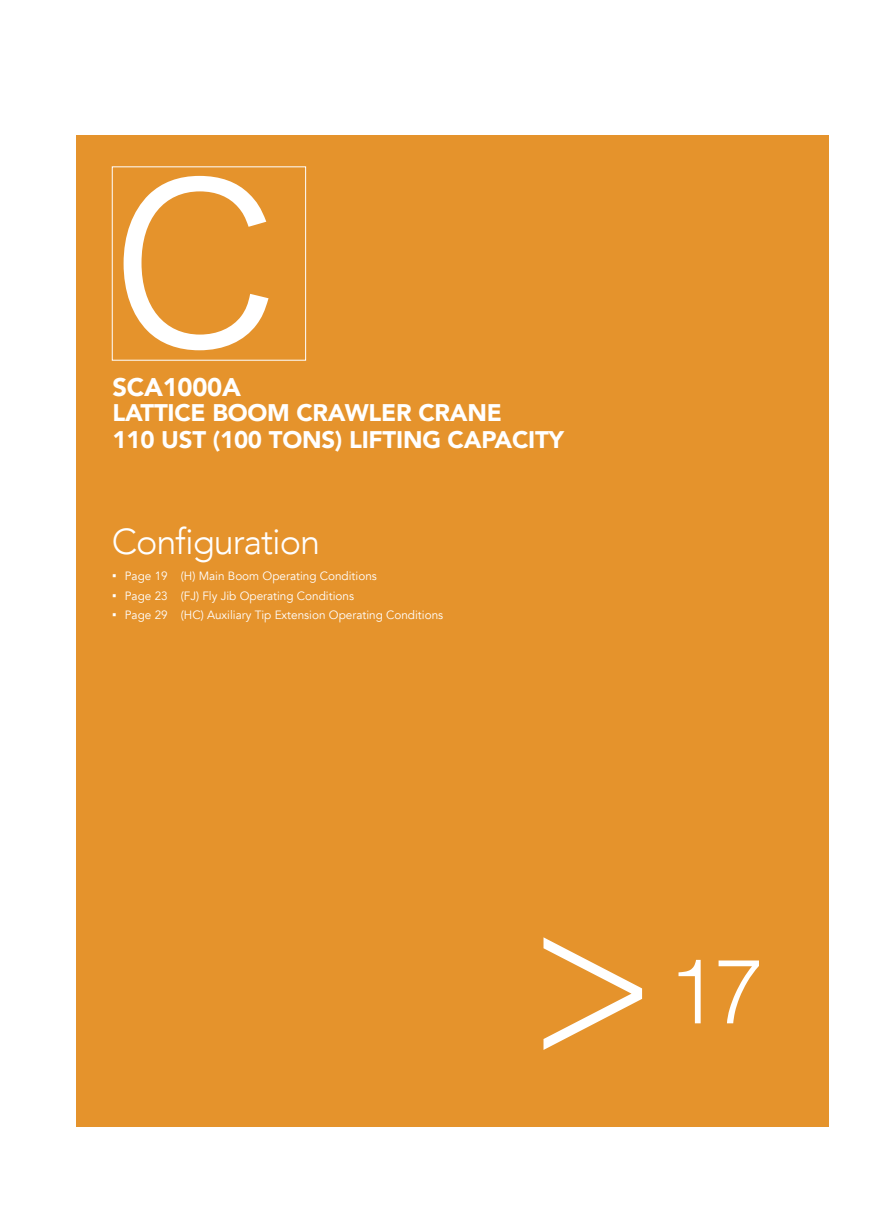
<style>
.page{position:relative;width:893px;height:1212px;background:#fff}
.page>*{position:absolute;margin:0;border:0;box-sizing:border-box;transform-origin:0 0}
.t1{font:221.25px "Hira Kaku Pro W3";color:#fff}
.t2{font:300 218.25px "Avenir";color:#fff;scale:.9 1}
.t3{font:300 90px "Helvetica";color:#fff}
.t4{font:300 36px "Avenir";letter-spacing:-.03em;color:#fff}
.t5{font:900 25.5px "Avenir";letter-spacing:-.01em;color:#fff}
.t6{font:900 24px/27px "Avenir";letter-spacing:-.01em;color:#fff}
.t7{font:12px "Avenir";color:#fff}
.s1{font-family:"Microsoft Ya Hei"}
</style>
<div class="page">
<div style="left:77px;top:135px;width:752px;height:992px;background:#e5932c"></div>
<div style="left:112px;top:167px;width:194px;height:193px;border:1px solid #fff"></div>
<h1 class="t1" style="left:112px;top:68px;width:169px">C</h1>
<h3 class="t5" style="left:112px;top:365px;width:130px">SCA1000A</h3>
<h3 class="t6" style="left:112px;top:399px;width:453px">LATTICE BOOM CRAWLER CRANE<br>110 UST (100 TONS) LIFTING CAPACITY</h3>
<h3 class="t4" style="left:112px;top:520px;width:210px">Configuration</h3>
<p class="t7" style="left:112px;top:569px;width:266px"><span class="s1">▪</span> Page 19 (H) Main Boom Operating Conditions</p>
<p class="t7" style="left:112px;top:588px;width:243px"><span class="s1">▪</span> Page 23 (FJ) Fly Jib Operating Conditions</p>
<p class="t7" style="left:112px;top:608px;width:333px"><span class="s1">▪</span> Page 29 (HC) Auxiliary Tip Extension Operating Conditions</p>
<h2 class="t2" style="left:527px;top:855px;width:147px">&gt;</h2>
<h3 class="t3" style="left:668px;top:915px;width:97px">17</h3>
</div>
